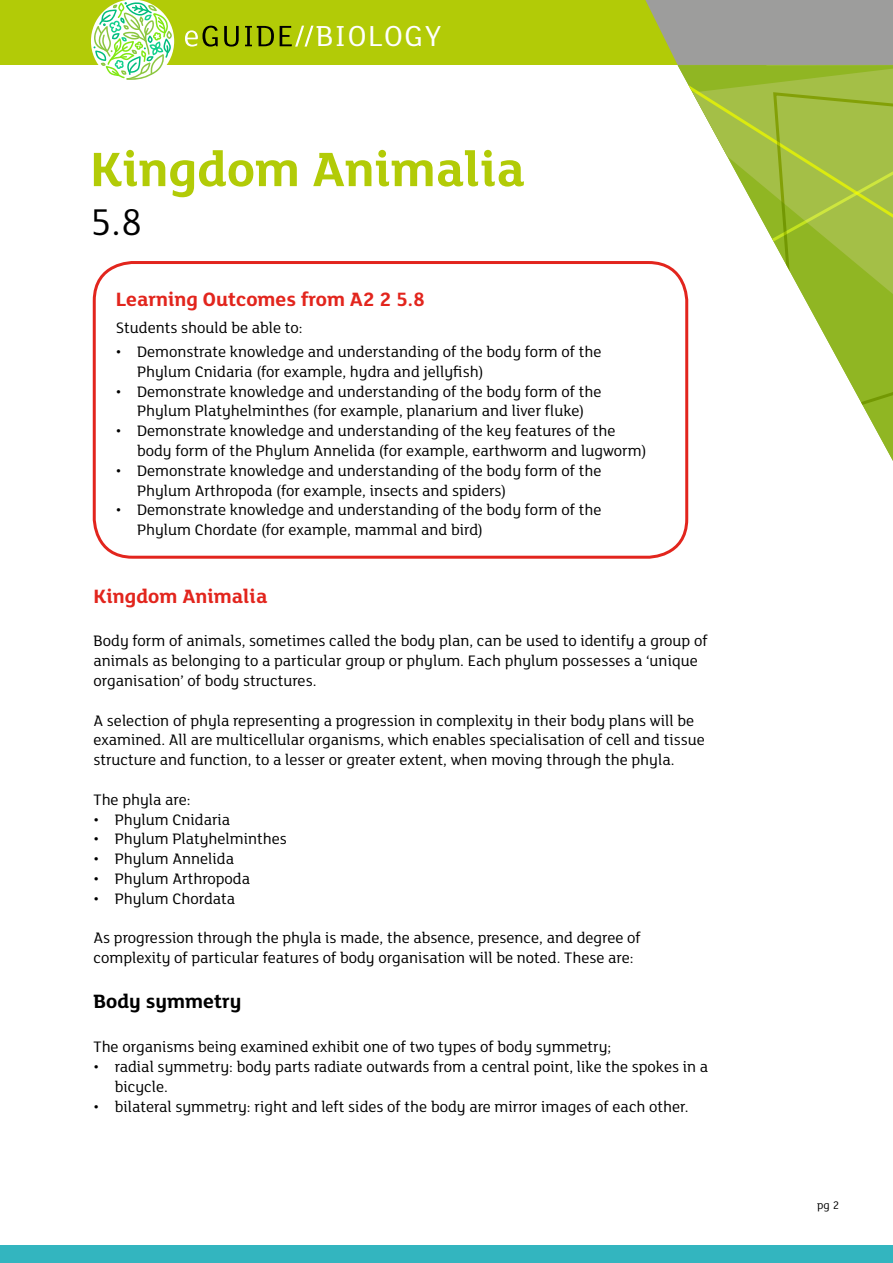
<style>
.page{position:relative;width:893px;height:1263px;background:#fff}
.page>*{position:absolute;margin:0;border:0;box-sizing:border-box;transform-origin:0 0}
.t1{font:700 52.5px "FS Lola";color:#b2cb07}
.t2{font:40.5px "FS Lola";color:#000}
.t3{font:31.5px "FS Lola";letter-spacing:.05em;color:#fff}
.t4{font:700 21px "FS Lola";color:#e2251d}
.t5{font:700 21px "FS Lola";color:#000}
.t6{font:16.5px/19.8px "FS Lola";color:#000}
.t7{font:12px "FS Lola";color:#000}
</style>
<div class="page">
<div style="left:0;top:0;width:893px;height:65px;background:#b2cb07"></div>
<svg style="left:645px;top:0;width:248px;height:65px;background:#9ea091"></svg>
<svg style="left:678px;top:65px;width:215px;height:391px"></svg>
<svg style="left:771px;top:91px;width:122px;height:336px"></svg>
<div style="left:0;top:1246px;width:893px;height:17px;background:#33b5bf"></div>
<svg style="left:185px;top:26px;width:33px;height:21px"></svg>
<svg style="left:224px;top:26px;width:15px;height:21px"></svg>
<svg style="left:245px;top:26px;width:29px;height:20px"></svg>
<svg style="left:280px;top:26px;width:33px;height:21px"></svg>
<div style="left:91px;top:0;width:83px;height:83px;background:#fff;border-radius:50%"></div>
<svg style="left:94px;top:2px;width:78px;height:78px"></svg>
<div style="left:93px;top:261px;width:595px;height:298px;border:3px solid #e2251d;border-radius:38px"></div>
<h3 class="t3" style="left:316px;top:15px;width:127px">BIOLOGY</h3>
<h1 class="t1" style="left:90px;top:133px;width:436px">Kingdom Animalia</h1>
<h2 class="t2" style="left:90px;top:195px;width:54px">5.8</h2>
<p class="t4" style="left:116px;top:285px;width:310px">Learning Outcomes from A2 2 5.8</p>
<p class="t6" style="left:116px;top:317px;width:188px">Students should be able to:</p>
<p class="t6" style="left:137px;top:341px;width:466px;text-indent:-21px">• Demonstrate knowledge and understanding of the body form of the<br>Phylum Cnidaria (for example, hydra and jellyfish)</p>
<p class="t6" style="left:116px;top:381px;width:487px;text-align:center">• Demonstrate knowledge and understanding of the body form of the<br>Phylum Platyhelminthes (for example, planarium and liver fluke)</p>
<p class="t6" style="left:137px;top:420px;width:511px;text-indent:-21px">• Demonstrate knowledge and understanding of the key features of the body form of the Phylum Annelida (for example, earthworm and lugworm)</p>
<p class="t6" style="left:137px;top:460px;width:466px;text-indent:-21px">• Demonstrate knowledge and understanding of the body form of the<br>Phylum Arthropoda (for example, insects and spiders)</p>
<p class="t6" style="left:137px;top:499px;width:466px;text-indent:-21px">• Demonstrate knowledge and understanding of the body form of the<br>Phylum Chordate (for example, mammal and bird)</p>
<p class="t4" style="left:94px;top:581px;width:175px">Kingdom Animalia</p>
<p class="t6" style="left:94px;top:630px;width:616px">Body form of animals, sometimes called the body plan, can be used to identify a group of animals as belonging to a particular group or phylum. Each phylum possesses a ‘unique organisation’ of body structures.</p>
<p class="t6" style="left:94px;top:710px;width:613px">A selection of phyla representing a progression in complexity in their body plans will be examined. All are multicellular organisms, which enables specialisation of cell and tissue structure and function, to a lesser or greater extent, when moving through the phyla.</p>
<p class="t6" style="left:94px;top:789px;width:99px">The phyla are:</p>
<p class="t6" style="left:94px;top:809px;width:138px">• Phylum Cnidaria</p>
<p class="t6" style="left:94px;top:828px;width:195px">• Phylum Platyhelminthes</p>
<p class="t6" style="left:94px;top:848px;width:142px">• Phylum Annelida</p>
<p class="t6" style="left:94px;top:868px;width:158px">• Phylum Arthropoda</p>
<p class="t6" style="left:94px;top:888px;width:143px">• Phylum Chordata</p>
<p class="t6" style="left:94px;top:927px;width:549px">As progression through the phyla is made, the absence, presence, and degree of complexity of particular features of body organisation will be noted. These are:</p>
<p class="t5" style="left:94px;top:987px;width:149px">Body symmetry</p>
<p class="t6" style="left:94px;top:1036px;width:519px">The organisms being examined exhibit one of two types of body symmetry;</p>
<p class="t6" style="left:115px;top:1056px;width:595px;text-indent:-21px">• radial symmetry: body parts radiate outwards from a central point, like the spokes in a bicycle.</p>
<p class="t6" style="left:94px;top:1095px;width:597px">• bilateral symmetry: right and left sides of the body are mirror images of each other.</p>
<p class="t7" style="left:817px;top:1197px;width:23px">pg 2</p>
</div>
